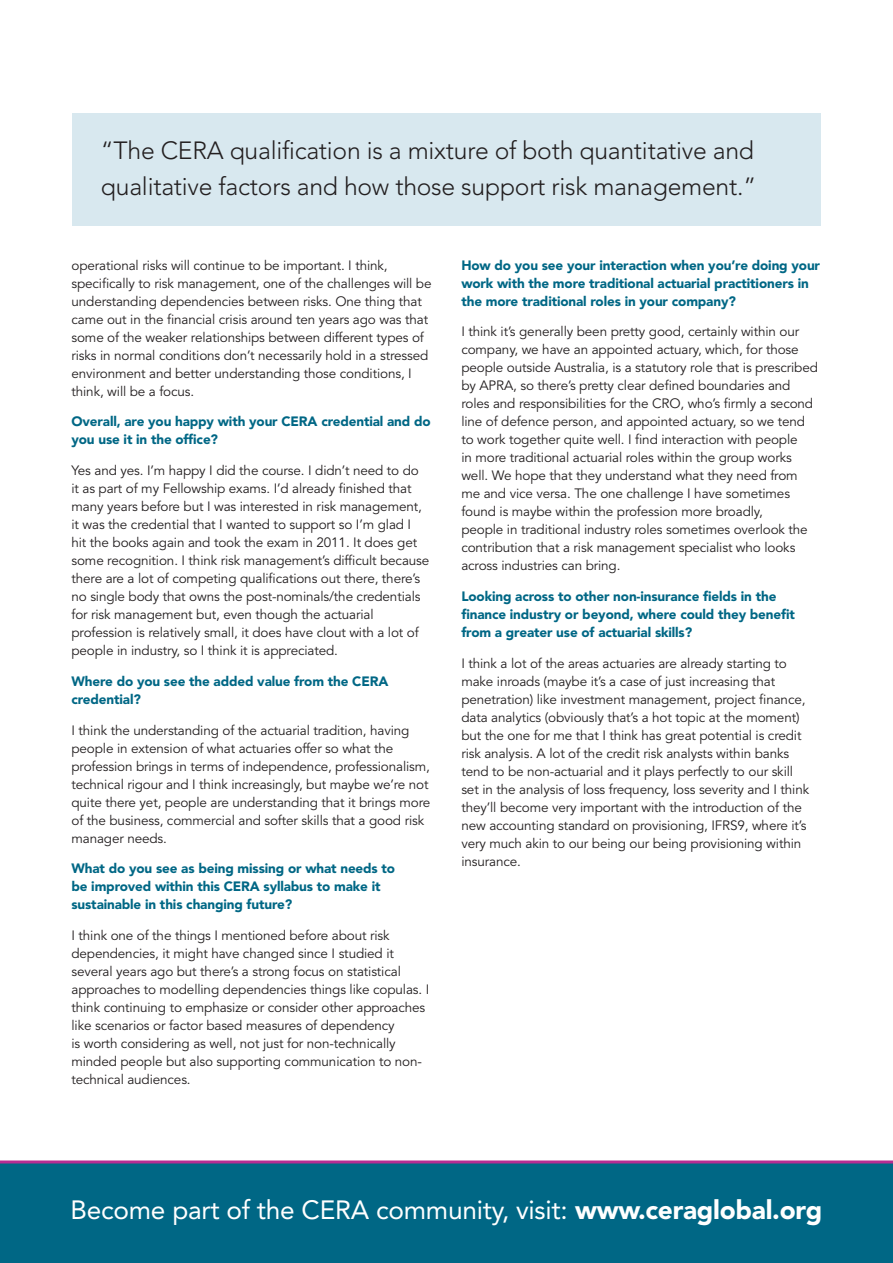
<style>
.page{position:relative;width:893px;height:1263px;background:#fff}
.page>*{position:absolute;margin:0;border:0;box-sizing:border-box;transform-origin:0 0}
.Subtitles{font:26.25px "Avenir LT Std";letter-spacing:-.01em;color:#fff}
.Subtitles-2{font:300 24.75px/36px "Avenir LT Std";letter-spacing:-.01em;color:#231f20}
.Body_copy{font:13.5px/18px "Avenir LT Std";letter-spacing:-.01em;color:#231f20}
.small_Subtitles{font:900 13.5px/18px "Avenir LT Std";letter-spacing:-.01em;color:#006785}
.s1{font-weight:900}
</style>
<div class="page">
<div style="left:0;top:1163px;width:893px;height:100px;background:#006785"></div>
<hr style="left:0;top:1160px;width:893px;height:3px;background:#b72d92">
<div style="left:72px;top:113px;width:749px;height:112px;background:#d8e8ef"></div>
<p class="Subtitles-2" style="left:101px;top:133px;width:657px">“The CERA qualification is a mixture of both quantitative and qualitative factors and how those support risk management.”</p>
<p class="Body_copy" style="left:71px;top:256px;width:362px">operational risks will continue to be important. I think, specifically to risk management, one of the challenges will be understanding dependencies between risks. One thing that came out in the financial crisis around ten years ago was that some of the weaker relationships between different types of risks in normal conditions don’t necessarily hold in a stressed environment and better understanding those conditions, I think, will be a focus.</p>
<p class="small_Subtitles" style="left:71px;top:413px;width:361px">Overall, are you happy with your CERA credential and do you use it in the office?</p>
<p class="Body_copy" style="left:71px;top:462px;width:359px">Yes and yes. I’m happy I did the course. I didn’t need to do it as part of my Fellowship exams. I’d already finished that many years before but I was interested in risk management, it was the credential that I wanted to support so I’m glad I hit the books again and took the exam in 2011. It does get some recognition. I think risk management’s difficult because there are a lot of competing qualifications out there, there’s no single body that owns the post-nominals/the credentials for risk management but, even though the actuarial profession is relatively small, it does have clout with a lot of people in industry, so I think it is appreciated.</p>
<p class="small_Subtitles" style="left:71px;top:672px;width:318px">Where do you see the added value from the CERA credential?</p>
<p class="Body_copy" style="left:71px;top:721px;width:360px">I think the understanding of the actuarial tradition, having people in extension of what actuaries offer so what the profession brings in terms of independence, professionalism, technical rigour and I think increasingly, but maybe we’re not quite there yet, people are understanding that it brings more of the business, commercial and softer skills that a good risk manager needs.</p>
<p class="small_Subtitles" style="left:71px;top:860px;width:325px">What do you see as being missing or what needs to be improved within this CERA syllabus to make it sustainable in this changing future?</p>
<p class="Body_copy" style="left:71px;top:927px;width:359px">I think one of the things I mentioned before about risk dependencies, it might have changed since I studied it several years ago but there’s a strong focus on statistical approaches to modelling dependencies things like copulas. I think continuing to emphasize or consider other approaches like scenarios or factor based measures of dependency<br>is worth considering as well, not just for non-technically minded people but also supporting communication to non&shy;technical audiences.</p>
<p class="small_Subtitles" style="left:461px;top:256px;width:360px">How do you see your interaction when you’re doing your work with the more traditional actuarial practitioners in the more traditional roles in your company?</p>
<p class="Body_copy" style="left:461px;top:323px;width:358px">I think it’s generally been pretty good, certainly within our company, we have an appointed actuary, which, for those people outside Australia, is a statutory role that is prescribed by APRA, so there’s pretty clear defined boundaries and roles and responsibilities for the CRO, who’s firmly a second line of defence person, and appointed actuary, so we tend to work together quite well. I find interaction with people<br>in more traditional actuarial roles within the group works well. We hope that they understand what they need from me and vice versa. The one challenge I have sometimes found is maybe within the profession more broadly,<br>people in traditional industry roles sometimes overlook the contribution that a risk management specialist who looks across industries can bring.</p>
<p class="small_Subtitles" style="left:461px;top:587px;width:335px">Looking across to other non-insurance fields in the finance industry or beyond, where could they benefit from a greater use of actuarial skills?</p>
<p class="Body_copy" style="left:461px;top:655px;width:349px">I think a lot of the areas actuaries are already starting to make inroads (maybe it’s a case of just increasing that penetration) like investment management, project finance, data analytics (obviously that’s a hot topic at the moment) but the one for me that I think has great potential is credit risk analysis. A lot of the credit risk analysts within banks tend to be non-actuarial and it plays perfectly to our skill set in the analysis of loss frequency, loss severity and I think they’ll become very important with the introduction of the new accounting standard on provisioning, IFRS9, where it’s very much akin to our being our being provisioning within insurance.</p>
<p class="Subtitles" style="left:71px;top:1194px;width:753px">Become part of the CERA community, visit: <span class="s1">www.ceraglobal.org</span></p>
</div>
